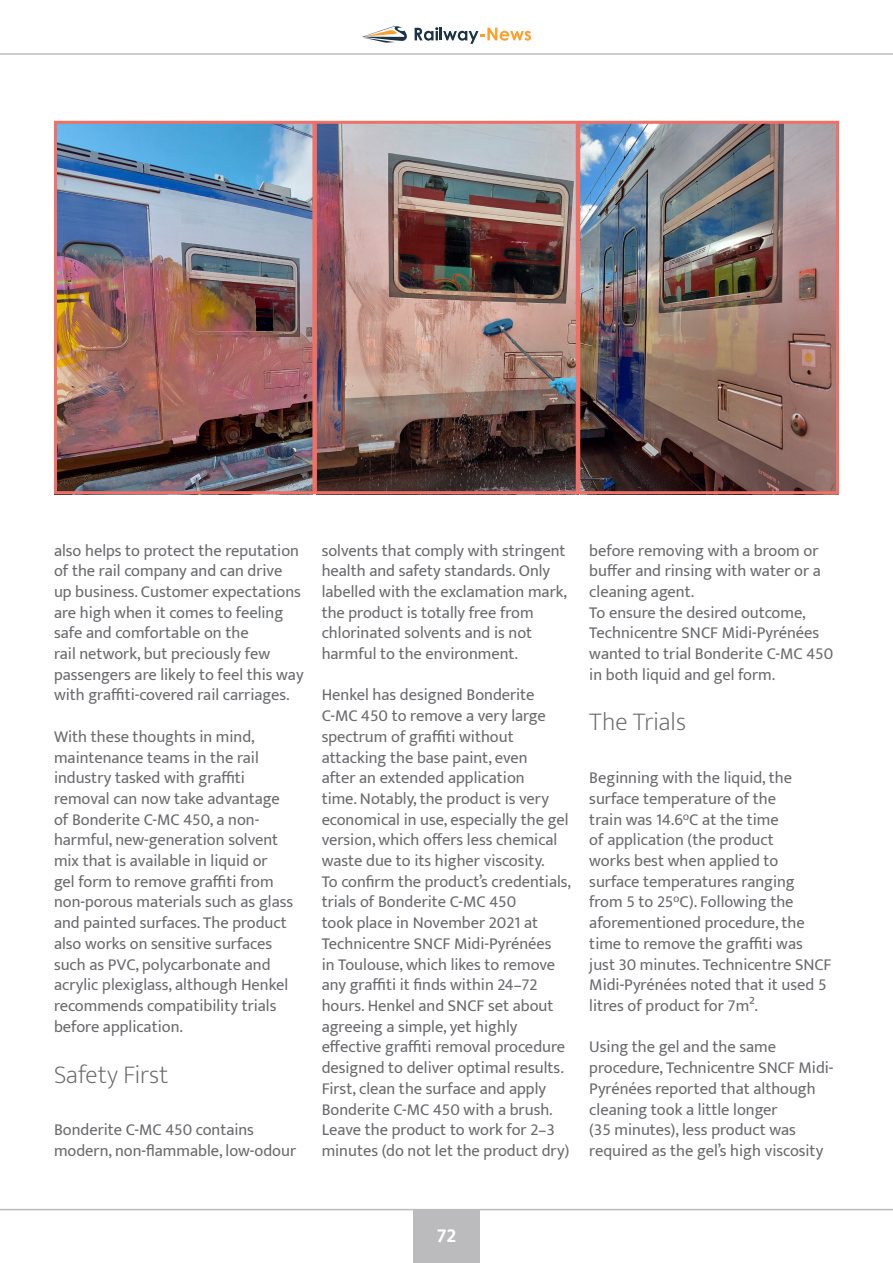
<style>
.page{position:relative;width:893px;height:1263px;background:#fff}
.page>*{position:absolute;margin:0;border:0;box-sizing:border-box;transform-origin:0 0}
.t1{font:200 25.5px "Mukta";color:#696a6d}
.t2{font:700 21px "Mukta Mahee";color:#fff}
.t3{font:16.5px/20.7px "Mukta";color:#696a6d}
</style>
<div class="page">
<img style="left:58px;top:125px;width:254px;height:365px">
<img style="left:317px;top:125px;width:259px;height:365px">
<img style="left:580px;top:125px;width:255px;height:365px">
<div style="left:54px;top:121px;width:785px;height:373px;border:3px solid #ee7067"></div>
<div style="left:312px;top:122px;width:5px;height:372px;background:#ee7067"></div>
<hr style="left:576px;top:122px;width:4px;height:372px;background:#ee7067">
<svg style="left:362px;top:26px;width:45px;height:17px"></svg>
<svg style="left:415px;top:27px;width:116px;height:17px"></svg>
<hr style="left:0;top:1209px;width:893px;height:1px;background:#bbbbbd">
<div style="left:413px;top:1209px;width:67px;height:54px;background:#bbbbbd"></div>
<hr style="left:0;top:53px;width:893px;height:2px;background:#bbbdbe">
<p class="t3" style="left:54px;top:539px;width:251px">also helps to protect the reputation of the rail company and can drive up business. Customer expectations are high when it comes to feeling safe and comfortable on the<br>rail network, but preciously few passengers are likely to feel this way with graffiti-covered rail carriages.</p>
<p class="t3" style="left:54px;top:726px;width:241px">With these thoughts in mind, maintenance teams in the rail industry tasked with graffiti removal can now take advantage of Bonderite C-MC 450, a non&shy;harmful, new-generation solvent mix that is available in liquid or<br>gel form to remove graffiti from non-porous materials such as glass and painted surfaces. The product also works on sensitive surfaces such as PVC, polycarbonate and acrylic plexiglass, although Henkel recommends compatibility trials before application.</p>
<p class="t1" style="left:54px;top:1054px;width:116px">Safety First</p>
<p class="t3" style="left:54px;top:1119px;width:244px">Bonderite C-MC 450 contains modern, non-flammable, low-odour</p>
<p class="t3" style="left:322px;top:539px;width:247px">solvents that comply with stringent health and safety standards. Only labelled with the exclamation mark, the product is totally free from chlorinated solvents and is not harmful to the environment.</p>
<p class="t3" style="left:322px;top:684px;width:248px">Henkel has designed Bonderite<br>C-MC 450 to remove a very large spectrum of graffiti without attacking the base paint, even<br>after an extended application<br>time. Notably, the product is very economical in use, especially the gel version, which offers less chemical waste due to its higher viscosity.</p>
<p class="t3" style="left:322px;top:871px;width:251px">To confirm the product’s credentials, trials of Bonderite C-MC 450<br>took place in November 2021 at Technicentre SNCF Midi-Pyrénées<br>in Toulouse, which likes to remove any graffiti it finds within 24–72 hours. Henkel and SNCF set about agreeing a simple, yet highly effective graffiti removal procedure designed to deliver optimal results.<br>First, clean the surface and apply Bonderite C-MC 450 with a brush.<br>Leave the product to work for 2–3 minutes (do not let the product dry)</p>
<p class="t3" style="left:589px;top:539px;width:233px">before removing with a broom or buffer and rinsing with water or a cleaning agent.</p>
<p class="t3" style="left:589px;top:602px;width:245px">To ensure the desired outcome,<br>Technicentre SNCF Midi-Pyrénées wanted to trial Bonderite C-MC 450 in both liquid and gel form.</p>
<p class="t1" style="left:589px;top:701px;width:98px">The Trials</p>
<p class="t3" style="left:589px;top:767px;width:244px">Beginning with the liquid, the surface temperature of the<br>train was 14.6°C at the time<br>of application (the product<br>works best when applied to surface temperatures ranging from 5 to 25°C). Following the aforementioned procedure, the time to remove the graffiti was just 30 minutes. Technicentre SNCF<br>Midi-Pyrénées noted that it used 5 litres of product for 7m².</p>
<p class="t3" style="left:589px;top:1036px;width:246px">Using the gel and the same procedure, Technicentre SNCF Midi-<br>Pyrénées reported that although cleaning took a little longer<br>(35 minutes), less product was required as the gel’s high viscosity</p>
<p class="t2" style="left:437px;top:1222px;width:21px">72</p>
</div>
